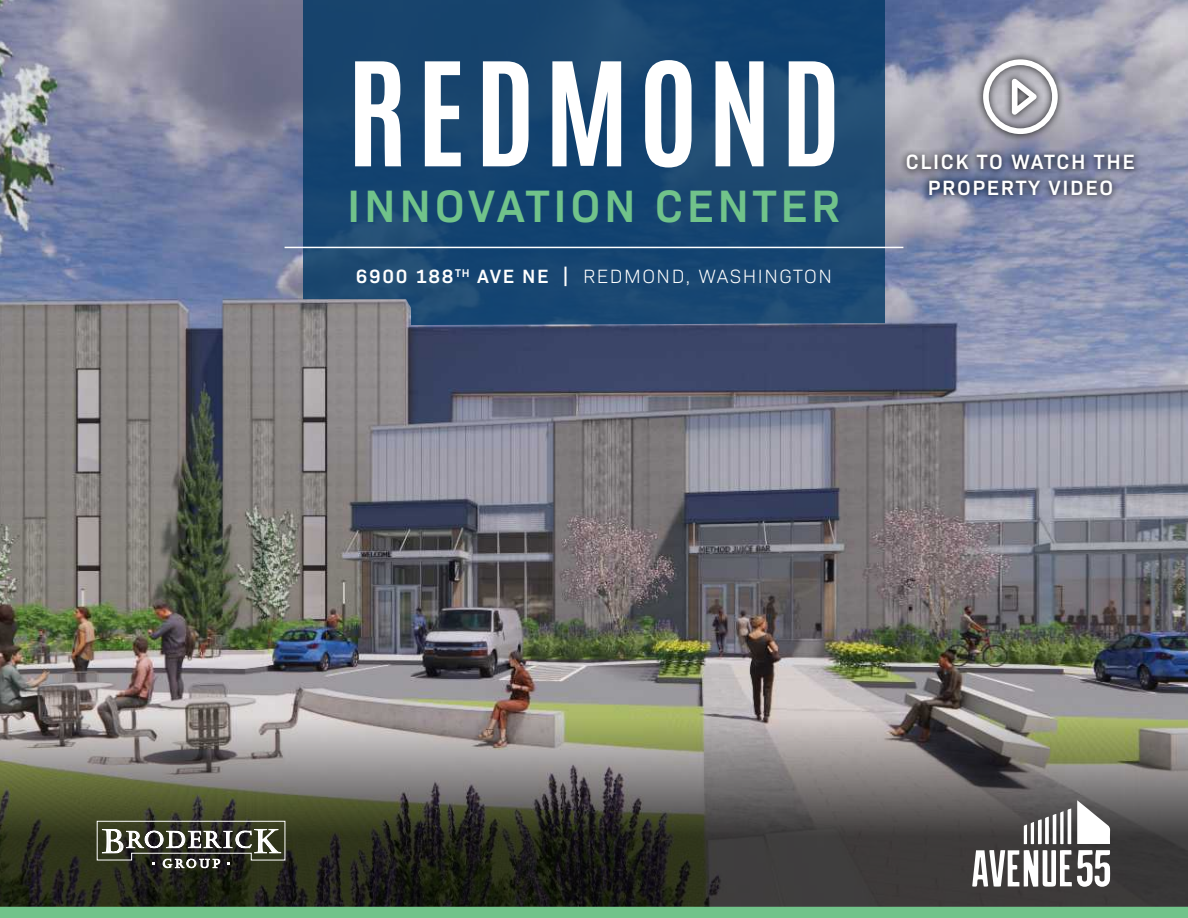
<style>
.page{position:relative;width:1188px;height:918px;background:#fff}
.page>*{position:absolute;margin:0;border:0;box-sizing:border-box;transform-origin:0 0}
.t1{font:700 122.1px "Antonio";letter-spacing:.08em;color:#fff}
.t2{font:600 46.05px "Bio Sans";letter-spacing:.08em;color:#71c38a}
.t3{font:600 21px "Bio Sans";letter-spacing:.08em;color:#fff}
.t4{font:300 19.5px "Bio Sans";letter-spacing:.08em;color:#fff}
.s1{font-weight:600}
</style>
<div class="page">
<img style="left:0;top:0;width:1188px;height:704px">
<div style="left:303px;top:0;width:582px;height:408px;background:#174470"></div>
<svg style="left:0;top:704px;width:1188px;height:203px;background:#616057"></svg>
<img style="left:0;top:299px;width:1188px;height:326px">
<div style="left:0;top:907px;width:1188px;height:11px;background:#71c38a"></div>
<svg style="left:1077px;top:800px;width:33px;height:44px"></svg>
<svg style="left:972px;top:850px;width:138px;height:37px"></svg>
<svg style="left:1024px;top:808px;width:47px;height:36px"></svg>
<svg style="left:97px;top:821px;width:189px;height:47px;background:#5b5d51"></svg>
<div style="left:899px;top:51px;width:243px;height:151px;background:#000;opacity:.75"></div>
<svg style="left:983px;top:59px;width:75px;height:75px"></svg>
<hr style="left:285px;top:247px;width:618px;height:1px;background:#fff">
<h1 class="t1" style="left:347px;top:22px;width:495px">REDMOND</h1>
<h2 class="t2" style="left:347px;top:171px;width:494px">INNOVATION CENTER</h2>
<p class="t4" style="left:356px;top:262px;width:478px"><span class="s1">6900 188</span><sup>TH</sup> <span class="s1">AVE NE |</span> REDMOND, WASHINGTON</p>
<p class="t3" style="left:906px;top:146px;width:231px">CLICK TO WATCH THE</p>
<p class="t3" style="left:928px;top:171px;width:187px">PROPERTY VIDEO</p>
</div>
